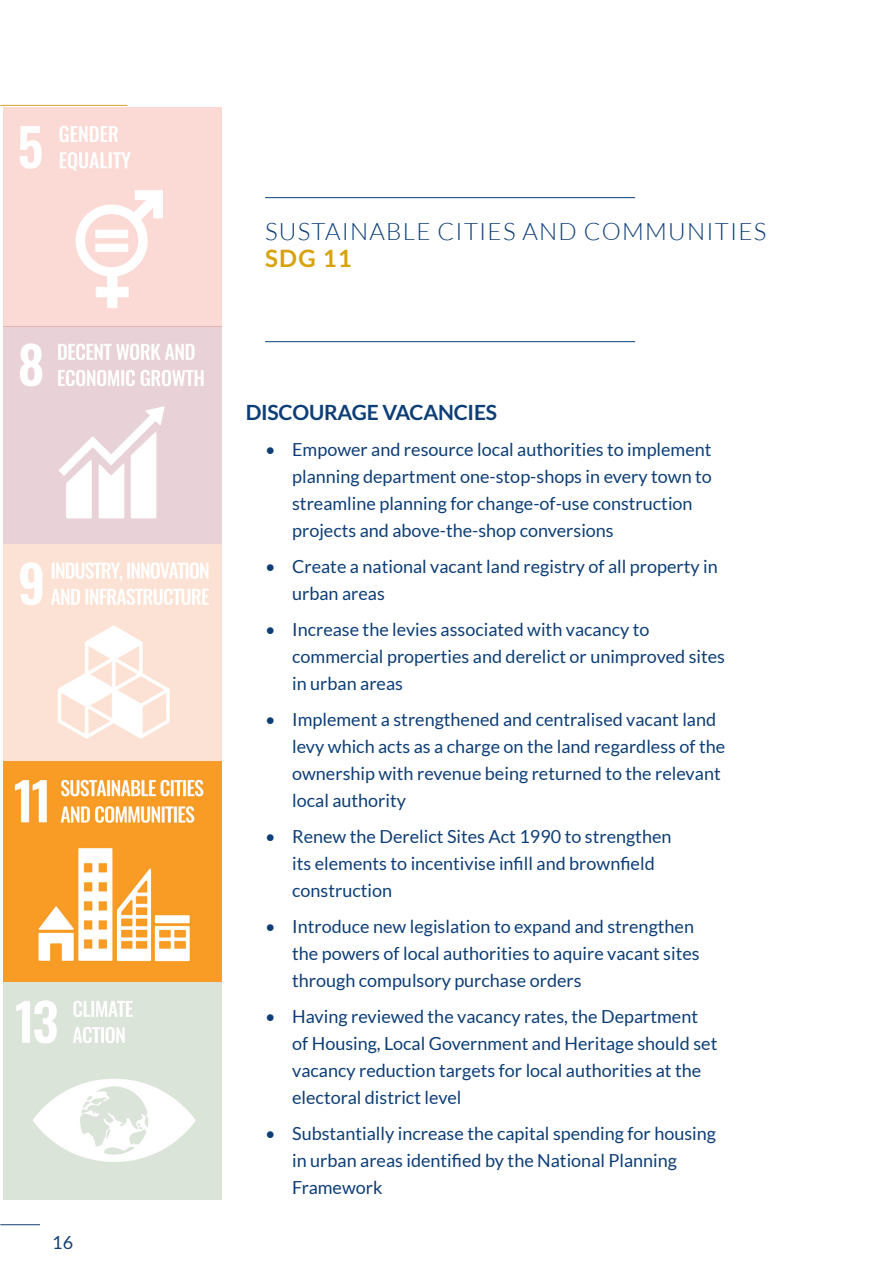
<style>
.page{position:relative;width:893px;height:1263px;background:#fff}
.page>*{position:absolute;margin:0;border:0;box-sizing:border-box;transform-origin:0 0}
.Chapter_Title_-_Alig{font:300 24px "Lato";letter-spacing:.05em;color:#0d3e76}
.Chapter_Title_-_Alig-2{font:700 24px "Lato";color:#d8a20b}
.Title_-_Align_Left{font:700 21px "Lato";letter-spacing:-.01em;color:#0d3e76}
.t1{font:18px/27px "Lato";color:#0d3e76}
.t2{font:18px "Lato";color:#163f74}
</style>
<div class="page">
<hr style="left:0;top:1224px;width:40px;height:1px;background:#163f74">
<hr style="left:0;top:105px;width:127px;height:1px;background:#d8a327">
<hr style="left:265px;top:197px;width:370px;height:1px;background:#0d3e76">
<hr style="left:265px;top:341px;width:370px;height:1px;background:#0d3e76">
<img style="left:4px;top:107px;width:218px;height:1093px">
<p class="t2" style="left:52px;top:1233px;width:22px">16</p>
<p class="Chapter_Title_-_Alig" style="left:265px;top:219px;width:503px">SUSTAINABLE CITIES AND COMMUNITIES</p>
<p class="Chapter_Title_-_Alig-2" style="left:265px;top:245px;width:88px">SDG 11</p>
<p class="Title_-_Align_Left" style="left:246px;top:400px;width:253px">DISCOURAGE VACANCIES</p>
<p class="t1" style="left:292px;top:436px;width:421px;text-indent:-27px">• Empower and resource local authorities to implement planning department one-stop-shops in every town to streamline planning for change-of-use construction projects and above-the-shop conversions</p>
<p class="t1" style="left:292px;top:553px;width:427px;text-indent:-27px">• Create a national vacant land registry of all property in urban areas</p>
<p class="t1" style="left:292px;top:616px;width:434px;text-indent:-27px">• Increase the levies associated with vacancy to commercial properties and derelict or unimproved sites in urban areas</p>
<p class="t1" style="left:292px;top:706px;width:435px;text-indent:-27px">• Implement a strengthened and centralised vacant land levy which acts as a charge on the land regardless of the ownership with revenue being returned to the relevant local authority</p>
<p class="t1" style="left:292px;top:823px;width:381px;text-indent:-27px">• Renew the Derelict Sites Act 1990 to strengthen its elements to incentivise infill and brownfield construction</p>
<p class="t1" style="left:292px;top:913px;width:409px;text-indent:-27px">• Introduce new legislation to expand and strengthen the powers of local authorities to aquire vacant sites through compulsory purchase orders</p>
<p class="t1" style="left:292px;top:1003px;width:427px;text-indent:-27px">• Having reviewed the vacancy rates, the Department of Housing, Local Government and Heritage should set vacancy reduction targets for local authorities at the electoral district level</p>
<p class="t1" style="left:292px;top:1120px;width:425px;text-indent:-27px">• Substantially increase the capital spending for housing in urban areas identified by the National Planning<br>Framework</p>
</div>
